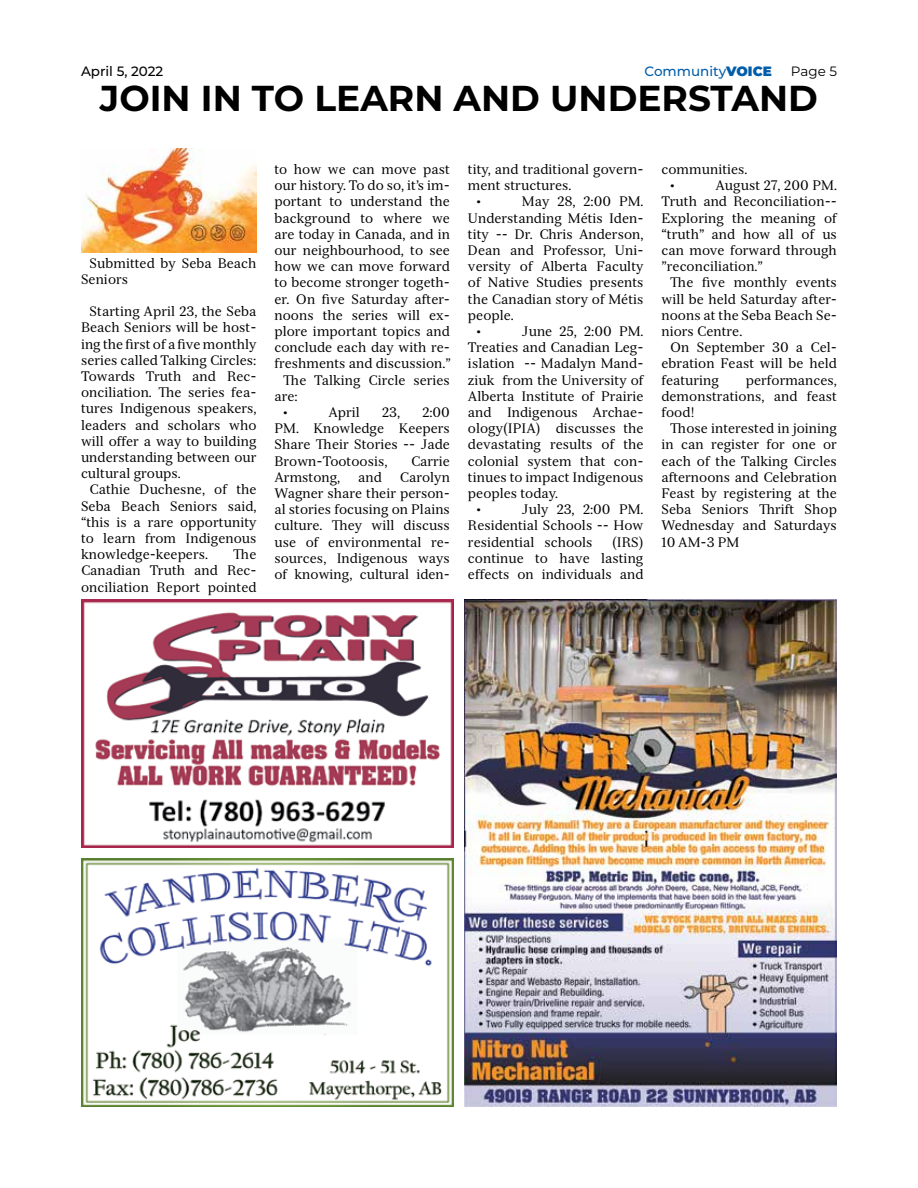
<style>
.page{position:relative;width:918px;height:1188px;background:#fff}
.page>*{position:absolute;margin:0;border:0;box-sizing:border-box;transform-origin:0 0}
.t1{font:700 36px "Montserrat";color:#000}
.t2{font:13.5px/16.2px "Serif 12 Beta";color:#000;text-align:justify}
.t3{font:500 13.5px "Montserrat";color:#005daa}
.t4{font:500 13.5px "Montserrat";color:#000}
.t5{font:13.5px "Montserrat";color:#000}
.s1{font-weight:900}
</style>
<div class="page">
<img style="left:464px;top:599px;width:373px;height:508px">
<img style="left:81px;top:859px;width:373px;height:248px">
<img style="left:81px;top:599px;width:373px;height:248px">
<img style="left:81px;top:149px;width:175px;height:104px">
<p class="t4" style="left:81px;top:62px;width:84px">April 5, 2022</p>
<p class="t3" style="left:645px;top:62px;width:102px">Community<span class="s1">VOICE</span></p>
<p class="t5" style="left:791px;top:62px;width:48px">Page 5</p>
<h1 class="t1" style="left:100px;top:73px;width:587px">JOIN I N TO LEARN AND UNDERSTA</h1>
<h1 class="t1" style="left:759px;top:73px;width:60px">ND</h1>
<p class="t2" style="left:81px;top:255px;width:177px;text-indent:9px">Submitted by Seba Beach<br>Seniors</p>
<p class="t2" style="left:81px;top:303px;width:177px;text-indent:9px">Starting April 23, the Seba Beach Seniors will be host&shy;ing the first of a five monthly series called Talking Circles:<br>Towards Truth and Rec&shy;onciliation. The series fea&shy;tures Indigenous speakers, leaders and scholars who will offer a way to building understanding between our cultural groups.</p>
<p class="t2" style="left:81px;top:482px;width:177px;text-indent:9px">Cathie Duchesne, of the Seba Beach Seniors said, “this is a rare opportunity to learn from Indigenous knowledge-keepers.</p>
<p class="t2" style="left:81px;top:546px;width:177px;text-indent:152px">The Canadian Truth and Rec&shy;onciliation Report pointed</p>
<p class="t2" style="left:274px;top:161px;width:177px">to how we can move past</p>
<p class="t2" style="left:274px;top:177px;width:177px">our history. To do so, it’s im-</p>
<p class="t2" style="left:274px;top:194px;width:177px">portant to understand the</p>
<p class="t2" style="left:274px;top:210px;width:177px">background to where we</p>
<p class="t2" style="left:274px;top:226px;width:177px">are today in Canada, and in</p>
<p class="t2" style="left:274px;top:242px;width:177px">our neighbourhood, to see</p>
<p class="t2" style="left:274px;top:258px;width:177px">how we can move forward</p>
<p class="t2" style="left:274px;top:275px;width:177px">to become stronger togeth-</p>
<p class="t2" style="left:274px;top:291px;width:177px">er. On five Saturday after-</p>
<p class="t2" style="left:274px;top:307px;width:177px">noons the series will ex-</p>
<p class="t2" style="left:274px;top:323px;width:177px">plore important topics and</p>
<p class="t2" style="left:274px;top:339px;width:177px">conclude each day with re-</p>
<p class="t2" style="left:274px;top:356px;width:178px">freshments and discussion.”</p>
<p class="t2" style="left:283px;top:372px;width:168px">The Talking Circle series</p>
<p class="t2" style="left:274px;top:388px;width:25px">are:</p>
<p class="t2" style="left:283px;top:404px;width:6px">•</p>
<p class="t2" style="left:328px;top:404px;width:33px">April</p>
<p class="t2" style="left:382px;top:404px;width:19px">23,</p>
<p class="t2" style="left:274px;top:404px;width:177px;text-indent:148px">2:00<br>PM. Knowledge Keepers Share Their Stories -- Jade Brown-Tootoosis,</p>
<p class="t2" style="left:411px;top:453px;width:40px">Carrie</p>
<p class="t2" style="left:274px;top:469px;width:67px">Armstong,</p>
<p class="t2" style="left:358px;top:469px;width:25px">and</p>
<p class="t2" style="left:274px;top:469px;width:177px;text-indent:125px">Carolyn Wagner share their person&shy;al stories focusing on Plains culture. They will discuss use of environmental re&shy;sources, Indigenous ways of knowing, cultural iden-</p>
<p class="t2" style="left:468px;top:161px;width:177px">tity, and traditional govern-</p>
<p class="t2" style="left:468px;top:177px;width:105px">ment structures.</p>
<p class="t2" style="left:477px;top:194px;width:6px">•</p>
<p class="t2" style="left:522px;top:194px;width:123px">May 28, 2:00 PM.</p>
<p class="t2" style="left:468px;top:210px;width:177px">Understanding Métis Iden-</p>
<p class="t2" style="left:468px;top:226px;width:177px">tity -- Dr. Chris Anderson,</p>
<p class="t2" style="left:468px;top:242px;width:177px">Dean and Professor, Uni-</p>
<p class="t2" style="left:468px;top:258px;width:177px">versity of Alberta Faculty</p>
<p class="t2" style="left:468px;top:275px;width:177px">of Native Studies presents</p>
<p class="t2" style="left:468px;top:291px;width:177px">the Canadian story of Métis</p>
<p class="t2" style="left:468px;top:307px;width:47px">people.</p>
<p class="t2" style="left:477px;top:323px;width:6px">•</p>
<p class="t2" style="left:522px;top:323px;width:123px">June 25, 2:00 PM.</p>
<p class="t2" style="left:468px;top:339px;width:177px">Treaties and Canadian Leg-</p>
<p class="t2" style="left:468px;top:356px;width:177px">islation -- Madalyn Mand-</p>
<p class="t2" style="left:468px;top:372px;width:177px">ziuk from the University of</p>
<p class="t2" style="left:468px;top:388px;width:177px">Alberta Institute of Prairie</p>
<p class="t2" style="left:468px;top:404px;width:177px">and Indigenous Archae-</p>
<p class="t2" style="left:468px;top:420px;width:177px">ology(IPIA) discusses the</p>
<p class="t2" style="left:468px;top:437px;width:177px">devastating results of the</p>
<p class="t2" style="left:468px;top:453px;width:177px">colonial system that con-</p>
<p class="t2" style="left:468px;top:469px;width:177px">tinues to impact Indigenous</p>
<p class="t2" style="left:468px;top:485px;width:92px">peoples today.</p>
<p class="t2" style="left:477px;top:501px;width:6px">•</p>
<p class="t2" style="left:468px;top:501px;width:177px;text-indent:54px">July 23, 2:00 PM.<br>Residential Schools -- How residential schools</p>
<p class="t2" style="left:468px;top:534px;width:177px;text-indent:144px">(IRS) continue to have lasting effects on individuals and</p>
<p class="t2" style="left:670px;top:161px;width:79px;text-indent:-9px">communities. •</p>
<p class="t2" style="left:661px;top:177px;width:177px;text-indent:54px">August 27, 200 PM.<br>Truth and Reconciliation-- Exploring the meaning of “truth” and how all of us can move forward through ”reconciliation.”</p>
<p class="t2" style="left:661px;top:275px;width:177px;text-indent:9px">The five monthly events will be held Saturday after&shy;noons at the Seba Beach Se&shy;niors Centre.</p>
<p class="t2" style="left:661px;top:339px;width:177px;text-indent:9px">On September 30 a Cel&shy;ebration Feast will be held featuring</p>
<p class="t2" style="left:661px;top:372px;width:177px;text-indent:84px">performances, demonstrations, and feast food!</p>
<p class="t2" style="left:661px;top:420px;width:177px;text-indent:9px">Those interested in joining in can register for one or each of the Talking Circles afternoons and Celebration Feast by registering at the Seba Seniors Thrift Shop Wednesday and Saturdays 10 AM-3 PM</p>
</div>
